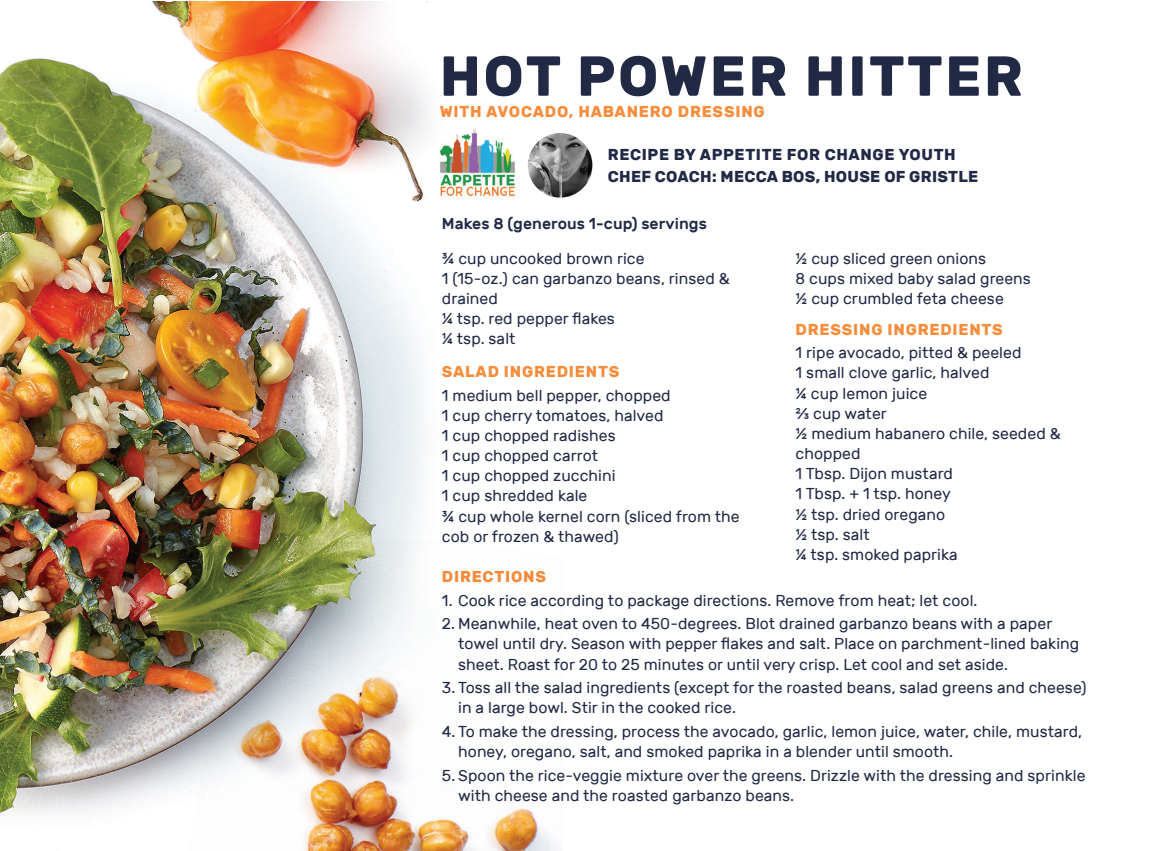
<style>
.page{position:relative;width:1175px;height:851px;background:#fff}
.page>*{position:absolute;margin:0;border:0;box-sizing:border-box;transform-origin:0 0}
.t1{font:700 56.25px "Rubik";letter-spacing:.045em;color:#212945}
.t2{font:15.75px/20.2px "Rubik";letter-spacing:.005em;color:#212945}
.t3{font:700 15.75px "Rubik";letter-spacing:.05em;color:#f68d3c}
.t4{font:700 15.75px/21.2px "Rubik";letter-spacing:.02em;color:#212945}
.t5{font:500 15.75px "Rubik";letter-spacing:.005em;color:#212945}
</style>
<div class="page">
<img style="left:528px;top:133px;width:64px;height:64px;border-radius:32px">
<img style="left:0;top:58px;width:515px;height:758px">
<img style="left:82px;top:1px;width:420px;height:212px">
<img style="left:188px;top:540px;width:368px;height:310px">
<h1 class="t1" style="left:440px;top:43px;width:585px">HOT POWER HITTER</h1>
<p class="t3" style="left:440px;top:102px;width:326px">WITH AVOCADO, HABANERO DRESSING</p>
<p class="t4" style="left:608px;top:144px;width:372px">RECIPE BY APPETITE FOR CHANGE YOUTH<br>CHEF COACH: MECCA BOS, HOUSE OF GRISTLE</p>
<p class="t5" style="left:442px;top:214px;width:266px">Makes 8 (generous 1-cup) servings</p>
<p class="t2" style="left:442px;top:248px;width:289px">¾ cup uncooked brown rice<br>1 (15-oz.) can garbanzo beans, rinsed &amp; drained<br>¼ tsp. red pepper flakes<br>¼ tsp. salt</p>
<p class="t3" style="left:442px;top:362px;width:179px">SALAD INGREDIENTS</p>
<p class="t2" style="left:442px;top:385px;width:299px">1 medium bell pepper, chopped<br>1 cup cherry tomatoes, halved<br>1 cup chopped radishes<br>1 cup chopped carrot<br>1 cup chopped zucchini<br>1 cup shredded kale<br>¾ cup whole kernel corn (sliced from the cob or frozen &amp; thawed)</p>
<p class="t2" style="left:795px;top:248px;width:237px">½ cup sliced green onions<br>8 cups mixed baby salad greens ½ cup crumbled feta cheese</p>
<p class="t3" style="left:795px;top:320px;width:209px">DRESSING INGREDIENTS</p>
<p class="t2" style="left:795px;top:343px;width:266px">1 ripe avocado, pitted &amp; peeled<br>1 small clove garlic, halved<br>¼ cup lemon juice<br>2/3 cup water<br>½ medium habanero chile, seeded &amp; chopped<br>1 Tbsp. Dijon mustard<br>1 Tbsp. + 1 tsp. honey<br>½ tsp. dried oregano<br>½ tsp. salt<br>¼ tsp. smoked paprika</p>
<p class="t3" style="left:442px;top:567px;width:106px">DIRECTIONS</p>
<p class="t2" style="left:442px;top:590px;width:537px">1. Cook rice according to package directions. Remove from heat; let cool.</p>
<p class="t2" style="left:458px;top:613px;width:622px;text-indent:-16px">2. Meanwhile, heat oven to 450-degrees. Blot drained garbanzo beans with a paper towel until dry. Season with pepper flakes and salt. Place on parchment-lined baking sheet. Roast for 20 to 25 minutes or until very crisp. Let cool and set aside.</p>
<p class="t2" style="left:458px;top:677px;width:630px;text-indent:-16px">3. Toss all the salad ingredients (except for the roasted beans, salad greens and cheese) in a large bowl. Stir in the cooked rice.</p>
<p class="t2" style="left:458px;top:721px;width:625px;text-indent:-16px">4. To make the dressing, process the avocado, garlic, lemon juice, water, chile, mustard, honey, oregano, salt, and smoked paprika in a blender until smooth.</p>
<p class="t2" style="left:458px;top:765px;width:629px;text-indent:-16px">5. Spoon the rice-veggie mixture over the greens. Drizzle with the dressing and sprinkle with cheese and the roasted garbanzo beans.</p>
</div>
